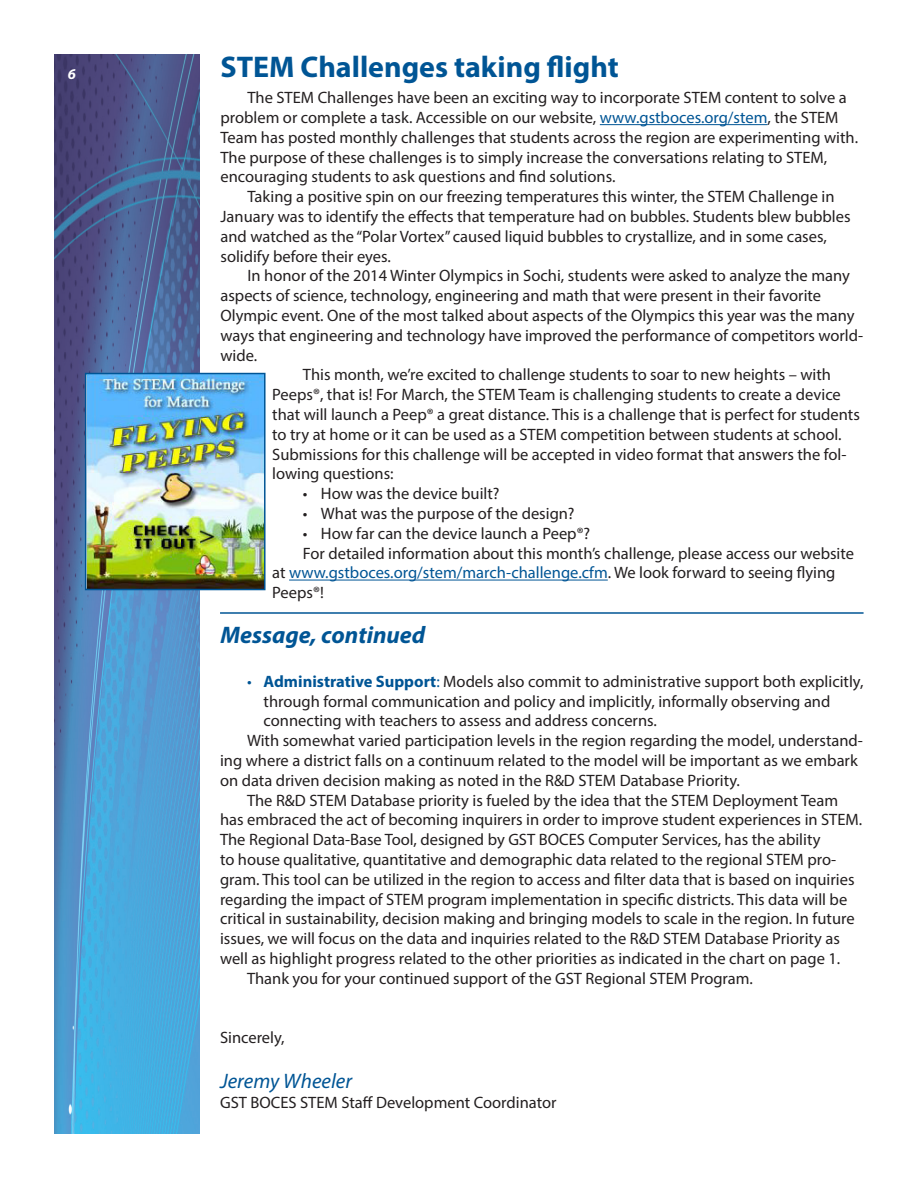
<style>
.page{position:relative;width:918px;height:1188px;background:#fff}
.page>*{position:absolute;margin:0;border:0;box-sizing:border-box;transform-origin:0 0}
.Headline{font:700 30px "Myriad Pro";color:#005595}
.Subhead{font:italic 700 24px "Myriad Pro";color:#005595}
.Body_text{font:italic 21px "Myriad Pro";color:#005595}
.Body_text-2{font:16.5px/19.8px "Myriad Pro";color:#231f20}
.Subhead-2{font:italic 700 15px "Myriad Pro";color:#fff}
.s1{color:#005595}
.s2{font-weight:700;color:#005595}
</style>
<div class="page">
<img style="left:54px;top:54px;width:146px;height:1080px">
<hr style="left:600px;top:124px;width:168px;height:1px;background:#005595">
<hr style="left:289px;top:580px;width:319px;height:1px;background:#005595">
<hr style="left:220px;top:612px;width:644px;height:2px;background:#005595">
<img style="left:88px;top:376px;width:175px;height:211px">
<div style="left:85px;top:373px;width:181px;height:217px;border:2px solid #005595"></div>
<p class="Subhead-2" style="left:68px;top:64px;width:10px">6</p>
<p class="Headline" style="left:220px;top:47px;width:400px">STEM Challenges taking flight</p>
<p class="Body_text-2" style="left:220px;top:88px;width:639px;text-indent:27px">The STEM Challenges have been an exciting way to incorporate STEM content to solve a problem or complete a task. Accessible on our website, <span class="s1">www.gstboces.org/stem</span>, the STEM Team has posted monthly challenges that students across the region are experimenting with.<br>The purpose of these challenges is to simply increase the conversations relating to STEM, encouraging students to ask questions and find solutions.</p>
<p class="Body_text-2" style="left:220px;top:187px;width:632px;text-indent:27px">Taking a positive spin on our freezing temperatures this winter, the STEM Challenge in January was to identify the effects that temperature had on bubbles. Students blew bubbles and watched as the “Polar Vortex” caused liquid bubbles to crystallize, and in some cases, solidify before their eyes.</p>
<p class="Body_text-2" style="left:220px;top:266px;width:644px;text-indent:27px">In honor of the 2014 Winter Olympics in Sochi, students were asked to analyze the many aspects of science, technology, engineering and math that were present in their favorite Olympic event. One of the most talked about aspects of the Olympics this year was the many ways that engineering and technology have improved the performance of competitors world&shy;wide.</p>
<p class="Body_text-2" style="left:272px;top:365px;width:589px;text-indent:31px">This month, we’re excited to challenge students to soar to new heights – with Peeps®, that is! For March, the STEM Team is challenging students to create a device that will launch a Peep® a great distance. This is a challenge that is perfect for students to try at home or it can be used as a STEM competition between students at school.<br>Submissions for this challenge will be accepted in video format that answers the fol&shy;lowing questions:</p>
<p class="Body_text-2" style="left:303px;top:484px;width:198px">• How was the device built?</p>
<p class="Body_text-2" style="left:303px;top:503px;width:273px">• What was the purpose of the design?</p>
<p class="Body_text-2" style="left:303px;top:523px;width:289px">• How far can the device launch a Peep®?</p>
<p class="Body_text-2" style="left:272px;top:543px;width:583px;text-indent:31px">For detailed information about this month’s challenge, please access our website at <span class="s1">www.gstboces.org/stem/march-challenge.cfm</span>. We look forward to seeing flying<br>Peeps®!</p>
<p class="Subhead" style="left:220px;top:619px;width:206px">Message, continued</p>
<p class="Body_text-2" style="left:247px;top:671px;width:618px"><span class="s1">•</span> <span class="s2">Administrative Support</span><span class="s1">:</span> Models also commit to administrative support both explicitly,</p>
<p class="Body_text-2" style="left:264px;top:691px;width:568px">through formal communication and policy and implicitly, informally observing and</p>
<p class="Body_text-2" style="left:264px;top:711px;width:395px">connecting with teachers to assess and address concerns.</p>
<p class="Body_text-2" style="left:220px;top:731px;width:644px;text-indent:27px">With somewhat varied participation levels in the region regarding the model, understand&shy;ing where a district falls on a continuum related to the model will be important as we embark on data driven decision making as noted in the R&amp;D STEM Database Priority.</p>
<p class="Body_text-2" style="left:220px;top:790px;width:644px;text-indent:27px">The R&amp;D STEM Database priority is fueled by the idea that the STEM Deployment Team has embraced the act of becoming inquirers in order to improve student experiences in STEM.<br>The Regional Data-Base Tool, designed by GST BOCES Computer Services, has the ability<br>to house qualitative, quantitative and demographic data related to the regional STEM pro&shy;gram. This tool can be utilized in the region to access and filter data that is based on inquiries regarding the impact of STEM program implementation in specific districts. This data will be critical in sustainability, decision making and bringing models to scale in the region. In future issues, we will focus on the data and inquiries related to the R&amp;D STEM Database Priority as well as highlight progress related to the other priorities as indicated in the chart on page 1.</p>
<p class="Body_text-2" style="left:247px;top:968px;width:507px">Thank you for your continued support of the GST Regional STEM Program.</p>
<p class="Body_text-2" style="left:220px;top:1028px;width:66px">Sincerely,</p>
<p class="Body_text" style="left:220px;top:1068px;width:133px">Jeremy Wheeler</p>
<p class="Body_text-2" style="left:220px;top:1092px;width:338px">GST BOCES STEM Staff Development Coordinator</p>
</div>
